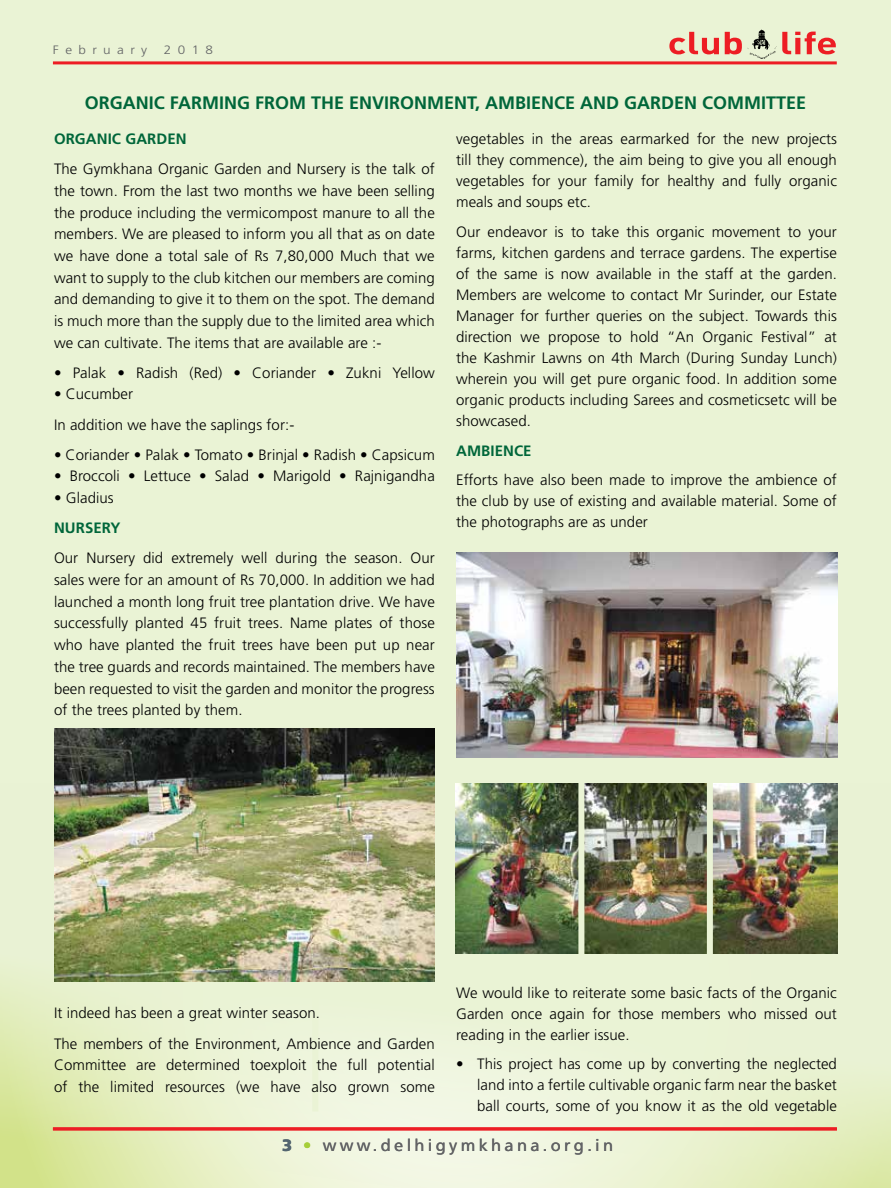
<style>
.page{position:relative;width:891px;height:1188px;background:#eaf3d5}
.page>*{position:absolute;margin:0;border:0;box-sizing:border-box;transform-origin:0 0}
.t1{font:700 18px "Frutiger";color:#00663a}
.t2{font:16.5px "Frutiger";letter-spacing:.2em;color:#636466}
.t3{font:300 15px/21px "Frutiger";letter-spacing:.005em;color:#000;text-align:justify}
.t4{font:700 15px "Frutiger";letter-spacing:.005em;color:#00663a}
.t5{font:300 12.15px "Frutiger";letter-spacing:.475em;color:#636466;scale:1.11 1}
.s1{font-weight:900;color:#546670}
.s2{color:#a6ce39}
</style>
<div class="page">
<svg style="left:0;top:784px;width:891px;height:404px"></svg>
<svg style="left:782px;top:32px;width:54px;height:22px"></svg>
<svg style="left:669px;top:32px;width:73px;height:22px"></svg>
<img style="left:747px;top:30px;width:30px;height:29px">
<hr style="left:53px;top:61px;width:784px;height:3px;background:#ed1d24">
<hr style="left:53px;top:1127px;width:784px;height:3px;background:#ed1d24">
<div style="left:312px;top:933px;width:6px;height:178px;background:#eaf3d5"></div>
<img style="left:54px;top:728px;width:381px;height:253px">
<img style="left:456px;top:553px;width:381px;height:205px">
<img style="left:456px;top:784px;width:381px;height:169px">
<div style="left:578px;top:779px;width:6px;height:185px;background:#eaf3d5"></div>
<div style="left:707px;top:779px;width:6px;height:185px;background:#eaf3d5"></div>
<p class="t5" style="left:53px;top:42px;width:87px">February</p>
<p class="t5" style="left:164px;top:42px;width:46px">2018</p>
<p class="t1" style="left:85px;top:92px;width:723px">ORGANIC FARMING FROM THE ENVIRONMENT, AMBIENCE AND GARDEN COMMITTEE</p>
<p class="t4" style="left:54px;top:130px;width:134px">ORGANIC GARDEN</p>
<p class="t3" style="left:54px;top:158px;width:382px;line-height:21.6px">The Gymkhana Organic Garden and Nursery is the talk of the town. From the last two months we have been selling the produce including the vermicompost manure to all the members. We are pleased to inform you all that as on date we have done a total sale of Rs 7,80,000 Much that we want to supply to the club kitchen our members are coming and demanding to give it to them on the spot. The demand is much more than the supply due to the limited area which we can cultivate. The items that are available are :-</p>
<p class="t3" style="left:54px;top:362px;width:382px">• Palak • Radish (Red) • Coriander • Zukni Yellow</p>
<p class="t3" style="left:54px;top:379px;width:242px;line-height:30.2px">• Cucumber<br>In addition we have the saplings for:-</p>
<p class="t3" style="left:54px;top:444px;width:382px">• Coriander • Palak • Tomato • Brinjal • Radish • Capsicum</p>
<p class="t3" style="left:54px;top:466px;width:382px">• Broccoli • Lettuce • Salad • Marigold • Rajnigandha</p>
<p class="t3" style="left:54px;top:487px;width:61px">• Gladius</p>
<p class="t4" style="left:54px;top:519px;width:68px">NURSERY</p>
<p class="t3" style="left:54px;top:547px;width:382px;line-height:21.6px">Our Nursery did extremely well during the season. Our sales were for an amount of Rs 70,000. In addition we had launched a month long fruit tree plantation drive. We have successfully planted 45 fruit trees. Name plates of those who have planted the fruit trees have been put up near the tree guards and records maintained. The members have been requested to visit the garden and monitor the progress of the trees planted by them.</p>
<p class="t3" style="left:456px;top:128px;width:382px">vegetables in the areas earmarked for the new projects till they commence), the aim being to give you all enough vegetables for your family for healthy and fully organic meals and soups etc.</p>
<p class="t3" style="left:456px;top:221px;width:382px">Our endeavor is to take this organic movement to your farms, kitchen gardens and terrace gardens. The expertise of the same is now available in the staff at the garden.<br>Members are welcome to contact Mr Surinder, our Estate Manager for further queries on the subject. Towards this direction we propose to hold “An Organic Festival” at the Kashmir Lawns on 4th March (During Sunday Lunch) wherein you will get pure organic food. In addition some organic products including Sarees and cosmeticsetc will be showcased.</p>
<p class="t4" style="left:456px;top:442px;width:77px">AMBIENCE</p>
<p class="t3" style="left:456px;top:469px;width:382px">Efforts have also been made to improve the ambience of the club by use of existing and available material. Some of the photographs are as under</p>
<p class="t3" style="left:54px;top:998px;width:382px;line-height:30.2px">It indeed has been a great winter season.<br>The members of the Environment, Ambience and Garden</p>
<p class="t3" style="left:54px;top:1054px;width:382px;line-height:21.8px">Committee are determined toexploit the full potential of the limited resources (we have also grown some</p>
<p class="t3" style="left:456px;top:982px;width:382px">We would like to reiterate some basic facts of the Organic Garden once again for those members who missed out reading in the earlier issue.</p>
<p class="t3" style="left:477px;top:1054px;width:361px;text-indent:-21px">• This project has come up by converting the neglected land into a fertile cultivable organic farm near the basket ball courts, some of you know it as the old vegetable</p>
<p class="t2" style="left:282px;top:1136px;width:333px"><span class="s1">3</span> <span class="s2">•</span> www.delhigymkhana.org.in</p>
</div>
